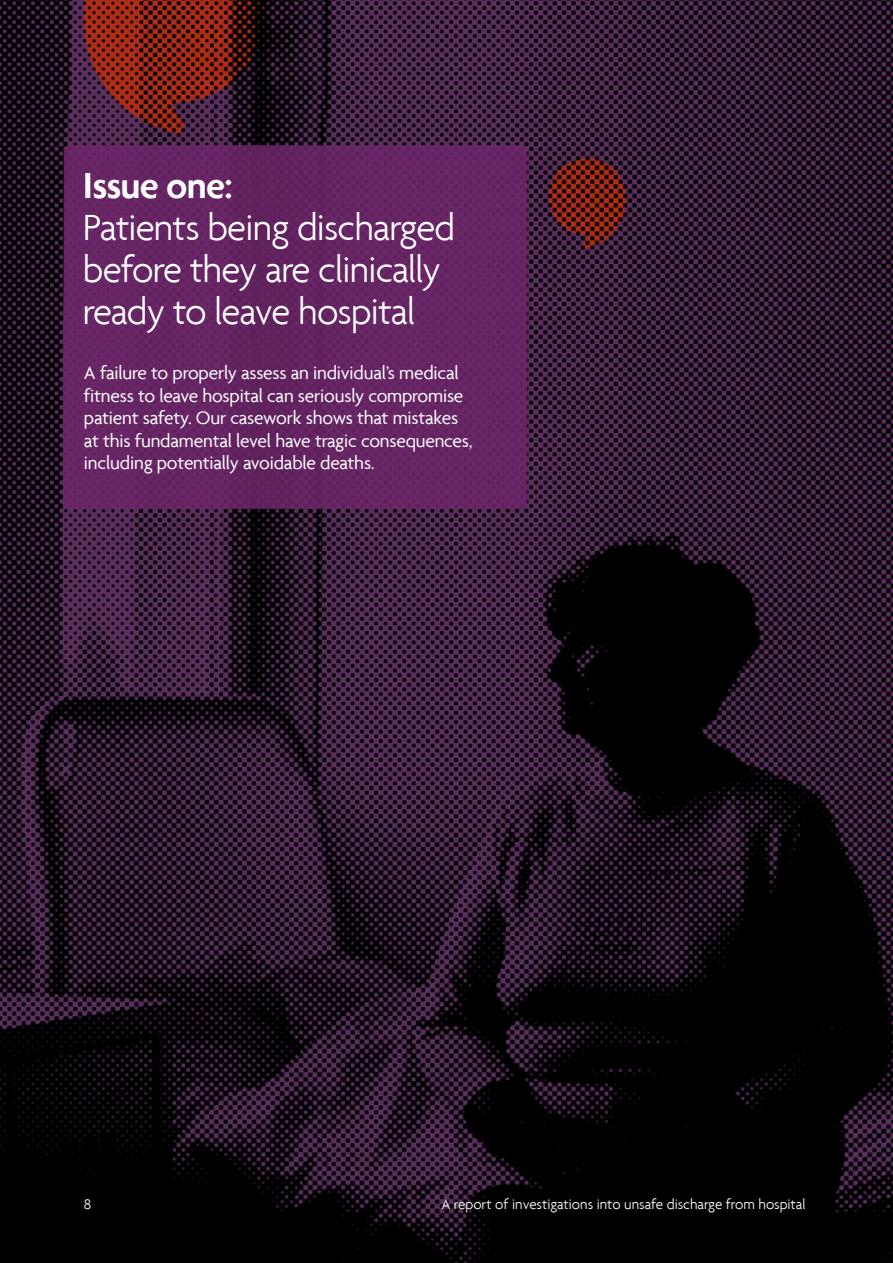
<style>
.page{position:relative;width:893px;height:1263px;background:#fff}
.page>*{position:absolute;margin:0;border:0;box-sizing:border-box;transform-origin:0 0}
.t1{font:300 39px/42px "Agenda";letter-spacing:-.02em;color:#fff}
.t2{font:600 39px "Agenda";letter-spacing:-.02em;color:#fff}
.t3{font:19.5px/22.5px "Agenda";letter-spacing:-.01em;color:#fff}
.t4{font:300 15px "Agenda";color:#fff}
</style>
<div class="page">
<img style="left:0;top:0;width:893px;height:1263px">
<div style="left:64px;top:145px;width:463px;height:364px;background:#6c2669;border-radius:9px"></div>
<svg style="left:82px;top:0;width:183px;height:134px;background:#631e1c"></svg>
<svg style="left:547px;top:157px;width:80px;height:92px;background:#5c1c1c"></svg>
<h1 class="t2" style="left:83px;top:162px;width:151px">Issue one:</h1>
<h1 class="t1" style="left:83px;top:206px;width:374px">Patients being discharged before they are clinically ready to leave hospital</h1>
<p class="t3" style="left:84px;top:361px;width:390px">A failure to properly assess an individual’s medical fitness to leave hospital can seriously compromise patient safety. Our casework shows that mistakes at this fundamental level have tragic consequences, including potentially avoidable deaths.</p>
<p class="t4" style="left:84px;top:1195px;width:9px">8</p>
<p class="t4" style="left:441px;top:1195px;width:366px">A report of investigations into unsafe discharge from hospital</p>
</div>
